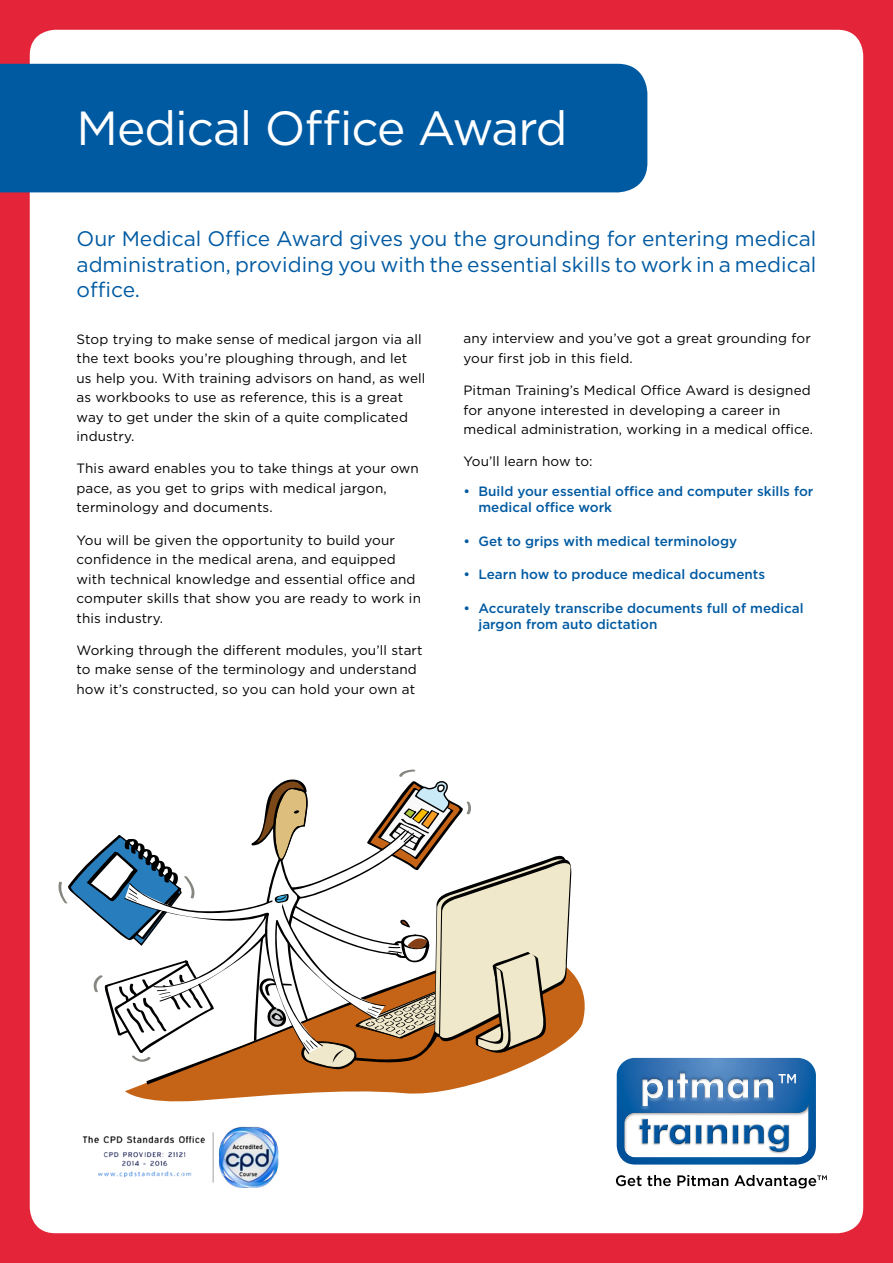
<style>
.page{position:relative;width:893px;height:1263px;background:#e42438}
.page>*{position:absolute;margin:0;border:0;box-sizing:border-box;transform-origin:0 0}
.t1{font:47.85px "Gotham";letter-spacing:-.02em;color:#fff}
.t2{font:21px/25.5px "Gotham";color:#005aa2;text-align:justify}
.t3{font:13.5px/19.5px "Gotham";letter-spacing:.01em;color:#000}
.t4{font:500 13.5px/16.5px "Gotham";color:#005aa2}
</style>
<div class="page">
<div style="left:30px;top:30px;width:833px;height:1203px;background:#fff;border-radius:26px"></div>
<svg style="left:616px;top:1175px;width:211px;height:13px"></svg>
<svg style="left:617px;top:1058px;width:199px;height:106px"></svg>
<div style="left:0;top:64px;width:647px;height:128px;background:#005aa2"></div>
<svg style="left:125px;top:973px;width:460px;height:128px"></svg>
<svg style="left:146px;top:1069px;width:421px;height:15px;fill:#c56416"></svg>
<svg style="left:58px;top:769px;width:514px;height:300px"></svg>
<img style="left:82px;top:1126px;width:197px;height:62px">
<h1 class="t1" style="left:77px;top:97px;width:492px">Medical Office Award</h1>
<h2 class="t2" style="left:77px;top:225px;width:741px">Our Medical Office Award gives you the grounding for entering medical administration, providing you with the essential skills to work in a medical office.</h2>
<p class="t3" style="left:77px;top:329px;width:350px">Stop trying to make sense of medical jargon via all the text books you’re ploughing through, and let us help you. With training advisors on hand, as well as workbooks to use as reference, this is a great way to get under the skin of a quite complicated industry.</p>
<p class="t3" style="left:77px;top:458px;width:344px">This award enables you to take things at your own pace, as you get to grips with medical jargon, terminology and documents.</p>
<p class="t3" style="left:77px;top:530px;width:346px">You will be given the opportunity to build your confidence in the medical arena, and equipped with technical knowledge and essential office and computer skills that show you are ready to work in this industry.</p>
<p class="t3" style="left:77px;top:640px;width:348px">Working through the different modules, you’ll start to make sense of the terminology and understand how it’s constructed, so you can hold your own at</p>
<p class="t3" style="left:463px;top:329px;width:349px">any interview and you’ve got a great grounding for your first job in this field.</p>
<p class="t3" style="left:463px;top:380px;width:351px">Pitman Training’s Medical Office Award is designed for anyone interested in developing a career in medical administration, working in a medical office.</p>
<p class="t3" style="left:463px;top:452px;width:131px">You’ll learn how to:</p>
<p class="t4" style="left:478px;top:482px;width:336px;text-indent:-15px">• Build your essential office and computer skills for medical office work</p>
<p class="t4" style="left:463px;top:532px;width:275px">• Get to grips with medical terminology</p>
<p class="t4" style="left:463px;top:566px;width:303px">• Learn how to produce medical documents</p>
<p class="t4" style="left:478px;top:599px;width:327px;text-indent:-15px">• Accurately transcribe documents full of medical jargon from auto dictation</p>
</div>
